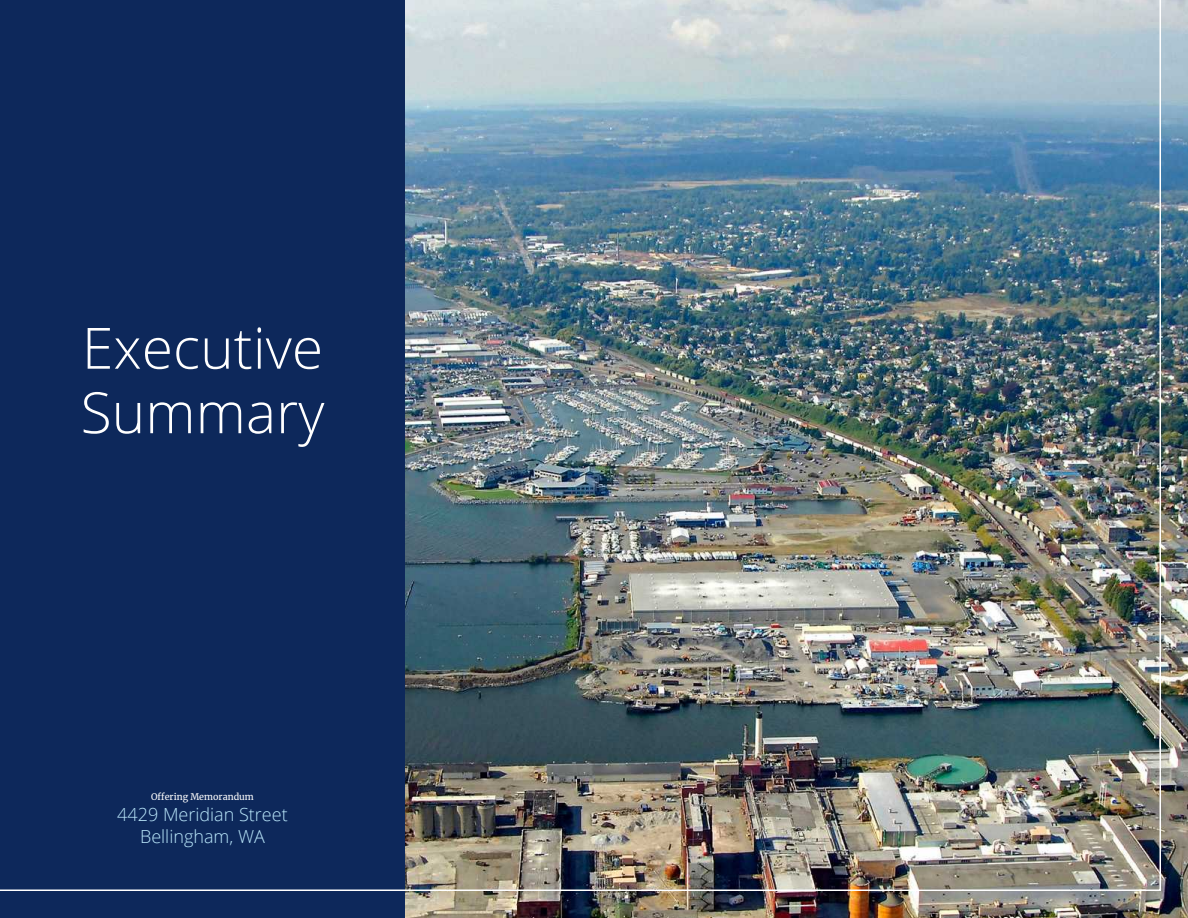
<style>
.page{position:relative;width:1188px;height:918px;background:#fff}
.page>*{position:absolute;margin:0;border:0;box-sizing:border-box;transform-origin:0 0}
.t1{font:300 57px/64.5px "Open Sans";color:#fff}
.t2{font:300 18px/21px "Open Sans";color:#b9e6fa;text-align:center}
.t3{font:9px "Merriweather";color:#fff}
</style>
<div class="page">
<img style="left:405px;top:0;width:783px;height:918px">
<div style="left:0;top:0;width:405px;height:918px;background:#0d285b"></div>
<hr style="left:0;top:890px;width:963px;height:1px;background:#fff">
<img style="left:961px;top:737px;width:201px;height:155px">
<hr style="left:1159px;top:0;width:2px;height:748px;background:#fff">
<h1 class="t1" style="left:81px;top:314px;width:245px">Executive<br>Summary</h1>
<p class="t3" style="left:151px;top:791px;width:104px">Offering Memorandum</p>
<p class="t2" style="left:117px;top:804px;width:172px">4429 Meridian Street<br>Bellingham, WA</p>
</div>
